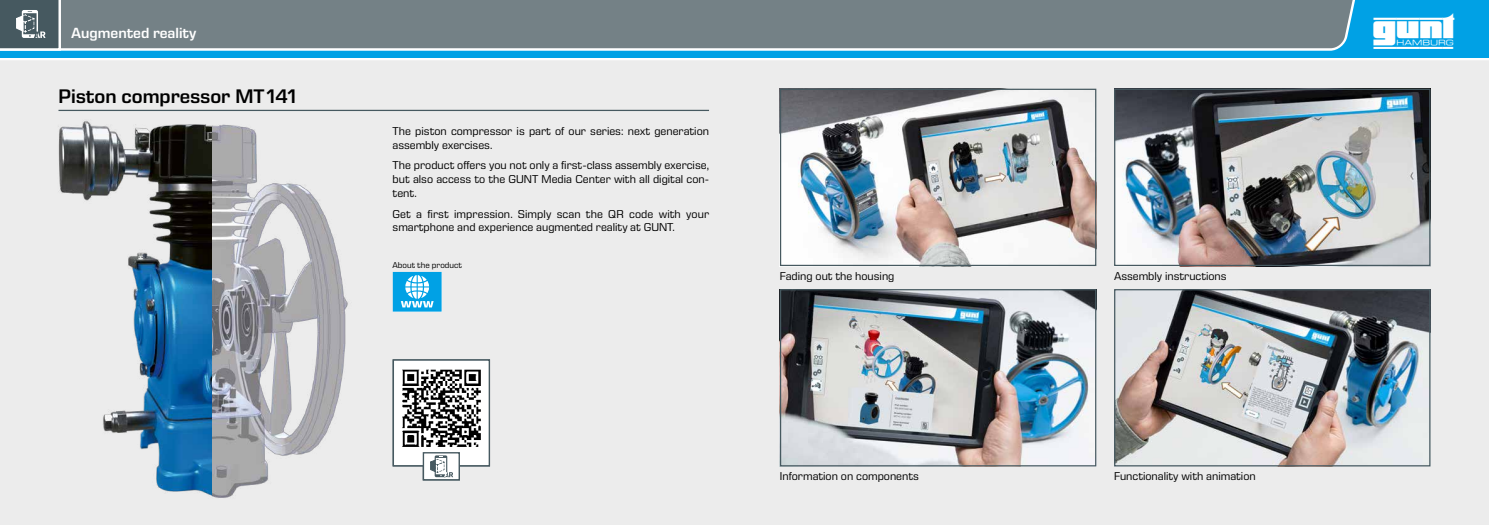
<style>
.page{position:relative;width:1489px;height:525px;background:#fff}
.page>*{position:absolute;margin:0;border:0;box-sizing:border-box;transform-origin:0 0}
.t1{font:700 49.75px "gunt 2 E Symbol";color:#fff}
.t2{font:600 20px "Eurostile Next LT Pro";color:#000}
.t3{font:600 15px "Eurostile Next LT Pro";color:#fff}
.t4{font:11.62px/13.8px "Eurostile Next LT Pro";color:#000}
.t5{font:8.62px "Eurostile Next LT Pro";color:#000}
</style>
<div class="page">
<div style="left:0;top:60px;width:1488px;height:464px;background:#ececec"></div>
<hr style="left:58px;top:110px;width:651px;height:1px;background:#465960">
<img style="left:782px;top:91px;width:312px;height:173px">
<div style="left:780px;top:89px;width:316px;height:177px;border:1px solid #465960"></div>
<img style="left:782px;top:291px;width:312px;height:173px">
<div style="left:780px;top:289px;width:316px;height:177px;border:1px solid #465960"></div>
<img style="left:1115px;top:91px;width:313px;height:173px">
<div style="left:1113px;top:89px;width:317px;height:177px;border:1px solid #465960"></div>
<img style="left:1115px;top:291px;width:313px;height:173px">
<div style="left:1113px;top:289px;width:317px;height:177px;border:1px solid #465960"></div>
<img style="left:34px;top:105px;width:342px;height:407px">
<div style="left:0;top:0;width:1488px;height:58px;background:#00a1e5"></div>
<div style="left:61px;top:0;width:1294px;height:51px;background:#748186"></div>
<svg style="left:0;top:0;width:61px;height:51px;background:#68777d"></svg>
<svg style="left:393px;top:272px;width:48px;height:39px;background:#39b6ea"></svg>
<svg style="left:394px;top:361px;width:94px;height:103px"></svg>
<div style="left:392px;top:359px;width:98px;height:107px;border:1px solid #465960"></div>
<div style="left:423px;top:452px;width:36px;height:27px;background:#fff"></div>
<div style="left:428px;top:452px;width:26px;height:27px;background:linear-gradient(to right,#fff,#fff)"></div>
<svg style="left:429px;top:455px;width:24px;height:22px"></svg>
<div style="left:422px;top:452px;width:38px;height:28px;border:1px solid #465960"></div>
<p class="t3" style="left:71px;top:25px;width:127px">Augmented reality</p>
<h2 class="t2" style="left:58px;top:85px;width:240px">Piston compressor MT141</h2>
<p class="t4" style="left:392px;top:124px;width:318px">The piston compressor is part of our series: next generation assembly exercises.</p>
<p class="t4" style="left:392px;top:158px;width:318px;text-align:justify">The product offers you not only a first-class assembly exercise, but also access to the GUNT Media Center with all digital con&shy;tent.</p>
<p class="t4" style="left:392px;top:207px;width:318px">Get a first impression. Simply scan the QR code with your smartphone and experience augmented reality at GUNT.</p>
<p class="t5" style="left:392px;top:261px;width:71px">About the product</p>
<p class="t4" style="left:780px;top:268px;width:116px">Fading out the housing</p>
<p class="t4" style="left:780px;top:469px;width:140px">Information on components</p>
<p class="t4" style="left:1113px;top:268px;width:114px">Assembly instructions</p>
<p class="t4" style="left:1113px;top:469px;width:143px">Functionality with animation</p>
<h1 class="t1" style="left:1395px;top:7px;width:63px">◆■▼</h1>
</div>
